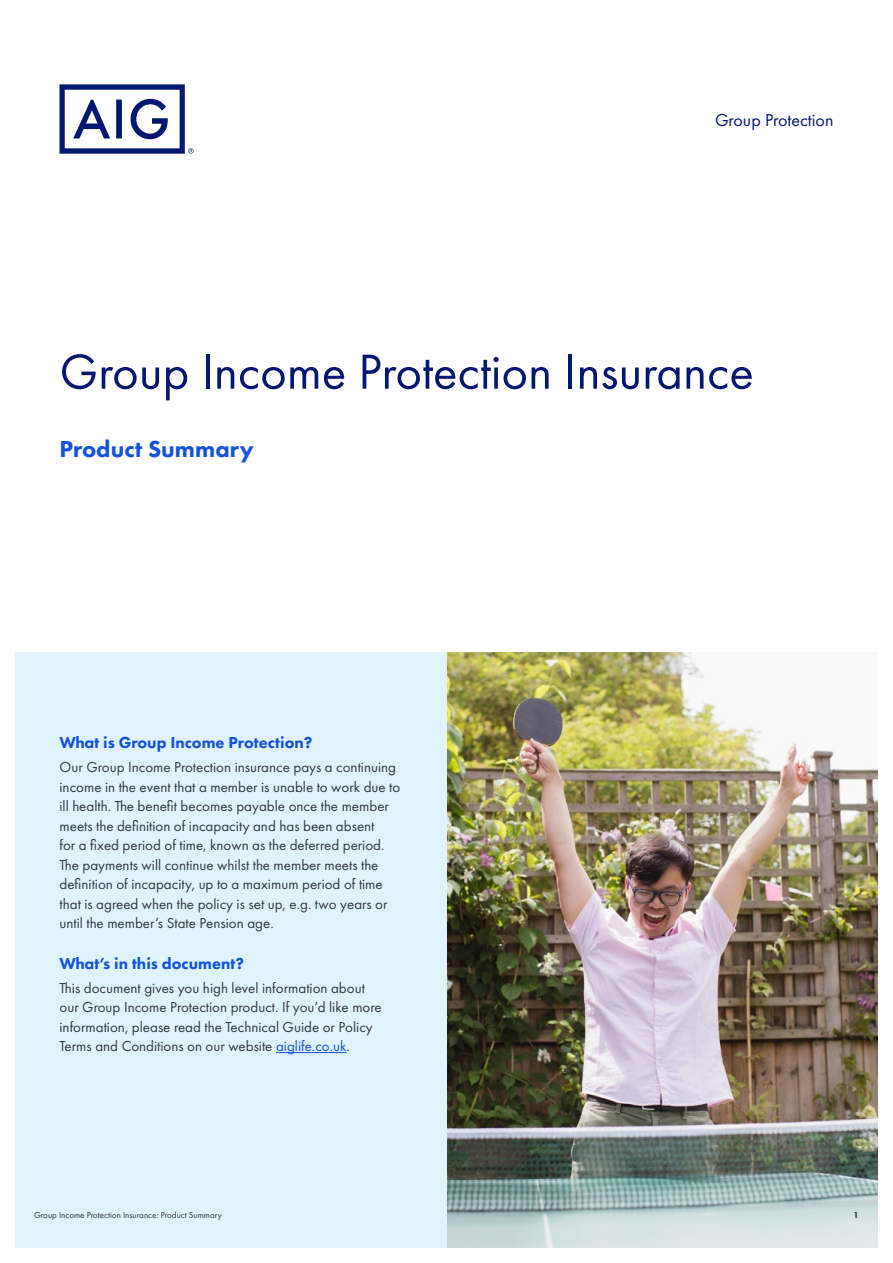
<style>
.page{position:relative;width:893px;height:1263px;background:#fff}
.page>*{position:absolute;margin:0;border:0;box-sizing:border-box;transform-origin:0 0}
.Front_page_Heading{font:51px "Futura PT";color:#001871}
.Front_page_Product_heading{font:800 24px "Futura PT";color:#1352de}
.t1{font:18px "Futura PT";color:#001871}
.t2{font:800 16.5px "Futura PT";color:#1352de}
.Body_Copy{font:15px/19.5px "Futura PT";color:#343741}
.t3{font:9px "Futura PT";color:#343741}
.t4{font:800 9px "Futura PT";color:#343741}
.s1{color:#1352de}
</style>
<div class="page">
<img style="left:446px;top:653px;width:431px;height:594px">
<div style="left:0;top:653px;width:446px;height:610px;background:#e0f3fb"></div>
<svg style="left:60px;top:84px;width:133px;height:70px"></svg>
<div style="left:0;top:0;width:893px;height:1263px;border:15px solid #fff"></div>
<hr style="left:276px;top:1052px;width:71px;height:1px;background:#1352de">
<p class="t1" style="left:715px;top:109px;width:120px">Group Protection</p>
<p class="Front_page_Heading" style="left:60px;top:341px;width:696px">Group Income Protection Insurance</p>
<p class="Front_page_Product_heading" style="left:60px;top:434px;width:196px">Product Summary</p>
<h3 class="t2" style="left:60px;top:732px;width:254px">What is Group Income Protection?</h3>
<p class="Body_Copy" style="left:60px;top:757px;width:342px">Our Group Income Protection insurance pays a continuing income in the event that a member is unable to work due to ill health. The benefit becomes payable once the member meets the definition of incapacity and has been absent<br>for a fixed period of time, known as the deferred period.<br>The payments will continue whilst the member meets the definition of incapacity, up to a maximum period of time that is agreed when the policy is set up, e.g. two years or until the member’s State Pension age.</p>
<h3 class="t2" style="left:60px;top:953px;width:186px">What’s in this document?</h3>
<p class="Body_Copy" style="left:60px;top:978px;width:324px">This document gives you high level information about our Group Income Protection product. If you’d like more information, please read the Technical Guide or Policy Terms and Conditions on our website <span class="s1">aiglife.co.uk</span>.</p>
<p class="t3" style="left:34px;top:1209px;width:189px">Group Income Protection Insurance: Product Summary</p>
<p class="t4" style="left:853px;top:1209px;width:7px">1</p>
</div>
